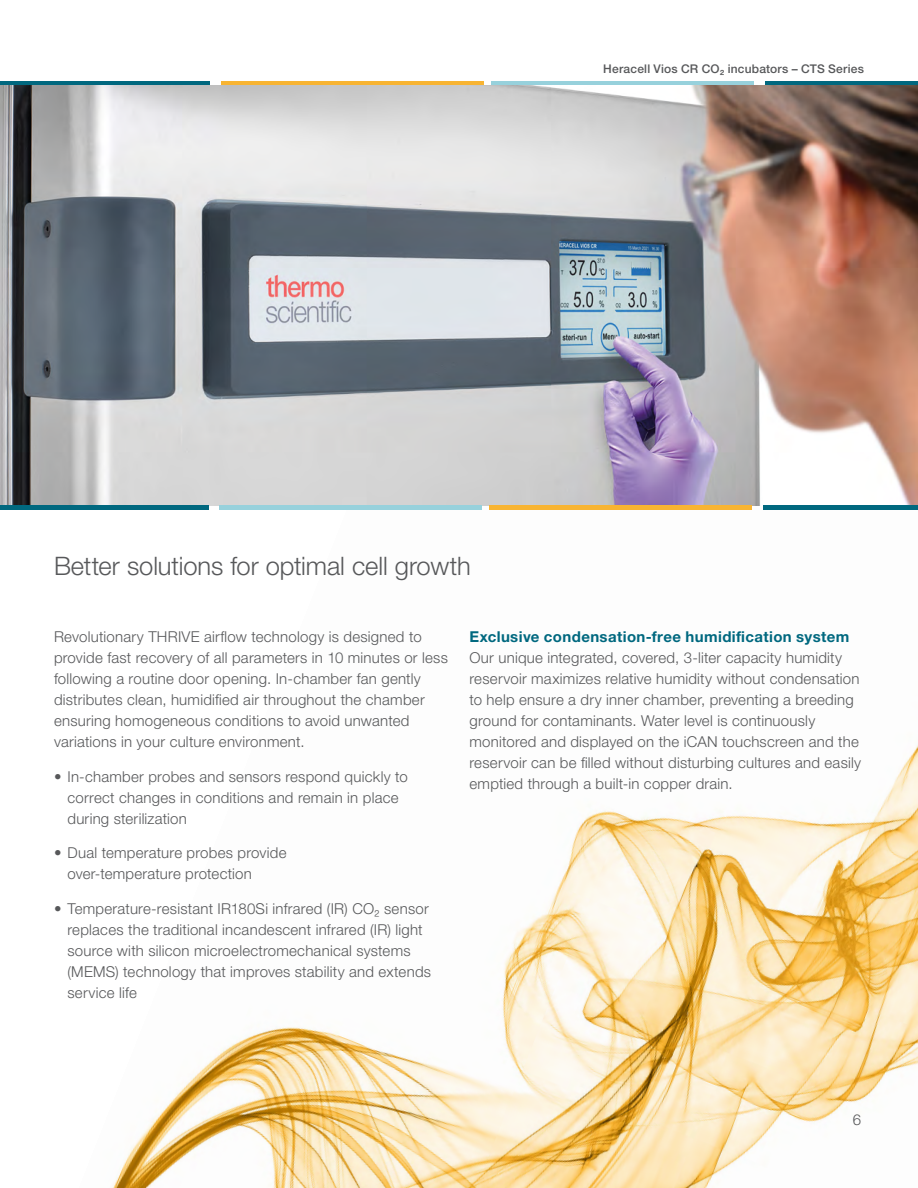
<style>
.page{position:relative;width:918px;height:1188px;background:#fff}
.page>*{position:absolute;margin:0;border:0;box-sizing:border-box;transform-origin:0 0}
.Subject_Header{font:300 25.5px "Helvetica Neue LTW1 G";letter-spacing:-.005em;color:#57585a}
.Body_Copy{font:300 15px/21px "Helvetica Neue LTW1 G";letter-spacing:.015em;color:#57585a}
.Content_Header{font:700 15px "Helvetica Neue LTW1 G";letter-spacing:.025em;color:#00687f}
.t1{font:500 12px "Helvetica Neue LTW1 G";letter-spacing:.015em;color:#57585a}
</style>
<div class="page">
<hr style="left:0;top:81px;width:210px;height:4px;background:#00687f">
<hr style="left:491px;top:81px;width:263px;height:4px;background:#97d1dc">
<hr style="left:221px;top:81px;width:263px;height:4px;background:#f8b432">
<hr style="left:765px;top:81px;width:153px;height:4px;background:#00687f">
<img style="left:112px;top:506px;width:806px;height:682px">
<img style="left:0;top:85px;width:918px;height:421px">
<hr style="left:763px;top:506px;width:155px;height:4px;background:#00687f">
<hr style="left:220px;top:506px;width:262px;height:4px;background:#97d1dc">
<hr style="left:490px;top:506px;width:262px;height:4px;background:#f8b432">
<hr style="left:0;top:506px;width:208px;height:4px;background:#00687f">
<p class="t1" style="left:603px;top:62px;width:262px">Heracell Vios CR CO₂ incubators – CTS Series</p>
<p class="Subject_Header" style="left:54px;top:550px;width:418px">Better solutions for optimal cell growth</p>
<p class="Body_Copy" style="left:54px;top:626px;width:396px">Revolutionary THRIVE airflow technology is designed to provide fast recovery of all parameters in 10 minutes or less following a routine door opening. In-chamber fan gently distributes clean, humidified air throughout the chamber ensuring homogeneous conditions to avoid unwanted variations in your culture environment.</p>
<p class="Body_Copy" style="left:68px;top:766px;width:342px;text-indent:-14px">• In-chamber probes and sensors respond quickly to correct changes in conditions and remain in place during sterilization</p>
<p class="Body_Copy" style="left:68px;top:842px;width:220px;text-indent:-14px">• Dual temperature probes provide over-temperature protection</p>
<p class="Body_Copy" style="left:68px;top:898px;width:365px;text-indent:-14px">• Temperature-resistant IR180Si infrared (IR) CO₂ sensor replaces the traditional incandescent infrared (IR) light source with silicon microelectromechanical systems (MEMS) technology that improves stability and extends service life</p>
<p class="Content_Header" style="left:470px;top:627px;width:381px">Exclusive condensation-free humidification system</p>
<p class="Body_Copy" style="left:470px;top:647px;width:393px">Our unique integrated, covered, 3-liter capacity humidity reservoir maximizes relative humidity without condensation to help ensure a dry inner chamber, preventing a breeding ground for contaminants. Water level is continuously monitored and displayed on the iCAN touchscreen and the reservoir can be filled without disturbing cultures and easily emptied through a built-in copper drain.</p>
<p class="Body_Copy" style="left:853px;top:1109px;width:10px">6</p>
</div>
